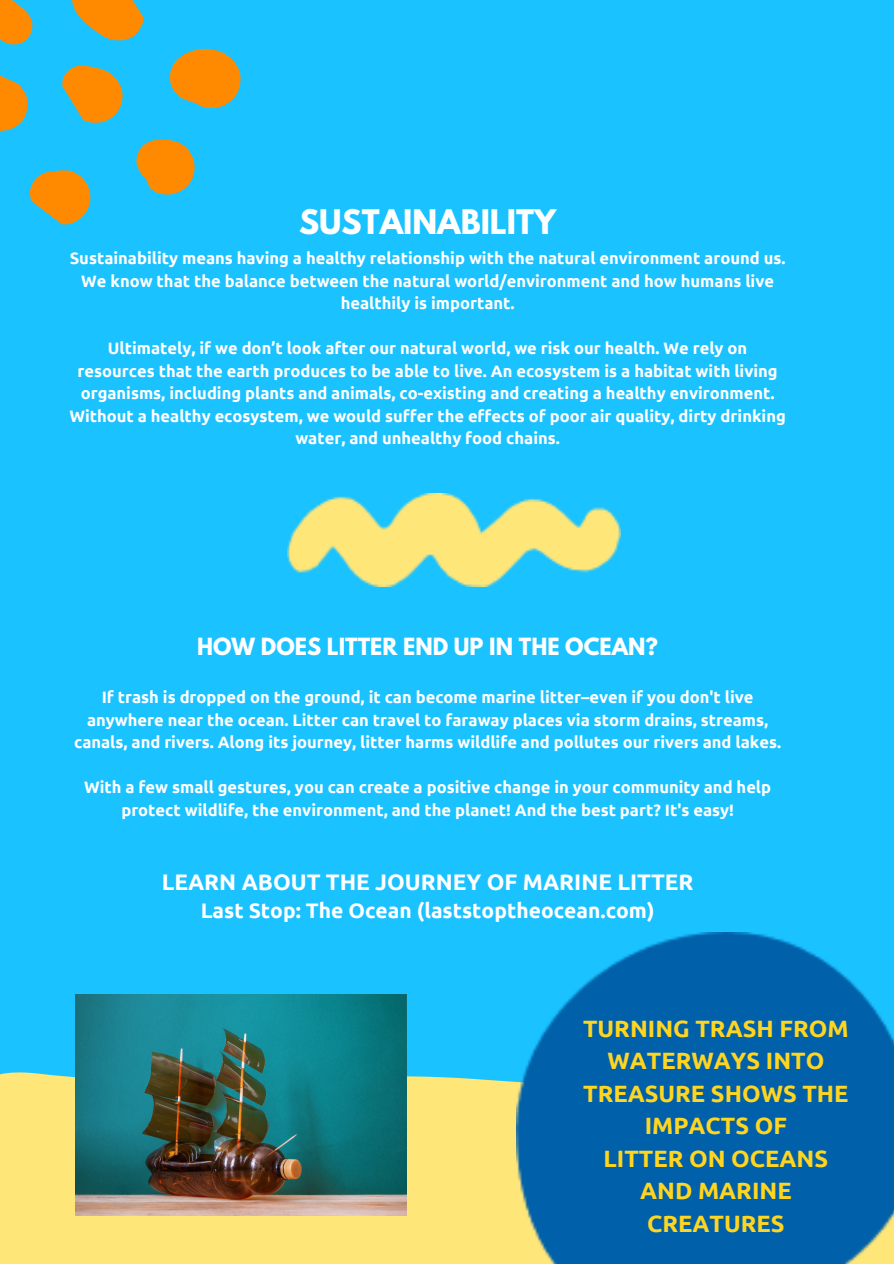
<style>
.page{position:relative;width:894px;height:1264px;background:#fff}
.page>*{position:absolute;margin:0;border:0;box-sizing:border-box;transform-origin:0 0}
.t1{font:700 30px "League Spartan";color:#fff}
.t2{font:700 23.55px/32.4px "Ubuntu";color:#ffd520;text-align:center}
.t3{font:700 22.5px "Ubuntu";color:#fff}
.t4{font:700 21px "Ubuntu";color:#fff}
.t5{font:700 21px "League Spartan";color:#fff}
.t6{font:700 16.5px/22.5px "Ubuntu";color:#fff;text-align:center}
</style>
<div class="page">
<div style="left:0;top:0;width:893px;height:1263px;background:#1ac2ff"></div>
<svg style="left:0;top:1047px;width:516px;height:216px;background:#e7e186"></svg>
<img style="left:516px;top:932px;width:377px;height:331px">
<img style="left:287px;top:494px;width:333px;height:92px">
<img style="left:75px;top:994px;width:331px;height:221px">
<svg style="left:0;top:0;width:33px;height:45px"></svg>
<svg style="left:0;top:75px;width:28px;height:56px"></svg>
<svg style="left:72px;top:0;width:72px;height:40px"></svg>
<svg style="left:62px;top:65px;width:61px;height:58px"></svg>
<svg style="left:30px;top:170px;width:60px;height:54px"></svg>
<svg style="left:170px;top:49px;width:70px;height:59px"></svg>
<svg style="left:136px;top:139px;width:59px;height:56px"></svg>
<h1 class="t1" style="left:299px;top:207px;width:258px">SUSTAINABILITY</h1>
<p class="t6" style="left:70px;top:247px;width:717px">Sustainability means having a healthy relationship with the natural environment around us.<br>We know that the balance between the natural world/environment and how humans live healthily is important.</p>
<p class="t6" style="left:69px;top:337px;width:717px">Ultimately, if we don’t look after our natural world, we risk our health. We rely on resources that the earth produces to be able to live. An ecosystem is a habitat with living organisms, including plants and animals, co-existing and creating a healthy environment.<br>Without a healthy ecosystem, we would suffer the effects of poor air quality, dirty drinking water, and unhealthy food chains.</p>
<p class="t5" style="left:197px;top:636px;width:462px">HOW DOES LITTER END UP IN THE OCEAN?</p>
<p class="t6" style="left:74px;top:686px;width:708px">If trash is dropped on the ground, it can become marine litter–even if you don't live anywhere near the ocean. Litter can travel to faraway places via storm drains, streams, canals, and rivers. Along its journey, litter harms wildlife and pollutes our rivers and lakes.</p>
<p class="t6" style="left:84px;top:776px;width:688px">With a few small gestures, you can create a positive change in your community and help protect wildlife, the environment, and the planet! And the best part? It's easy!</p>
<h3 class="t3" style="left:162px;top:869px;width:533px">LEARN ABOUT THE JOURNEY OF MARINE LITTER</h3>
<p class="t4" style="left:201px;top:898px;width:455px">Last Stop: The Ocean (laststoptheocean.com)</p>
<h1 class="t2" style="left:583px;top:1011px;width:267px">TURNING TRASH FROM<br>WATERWAYS INTO<br>TREASURE SHOWS THE<br>IMPACTS OF<br>LITTER ON OCEANS<br>AND MARINE<br>CREATURES</h1>
</div>
